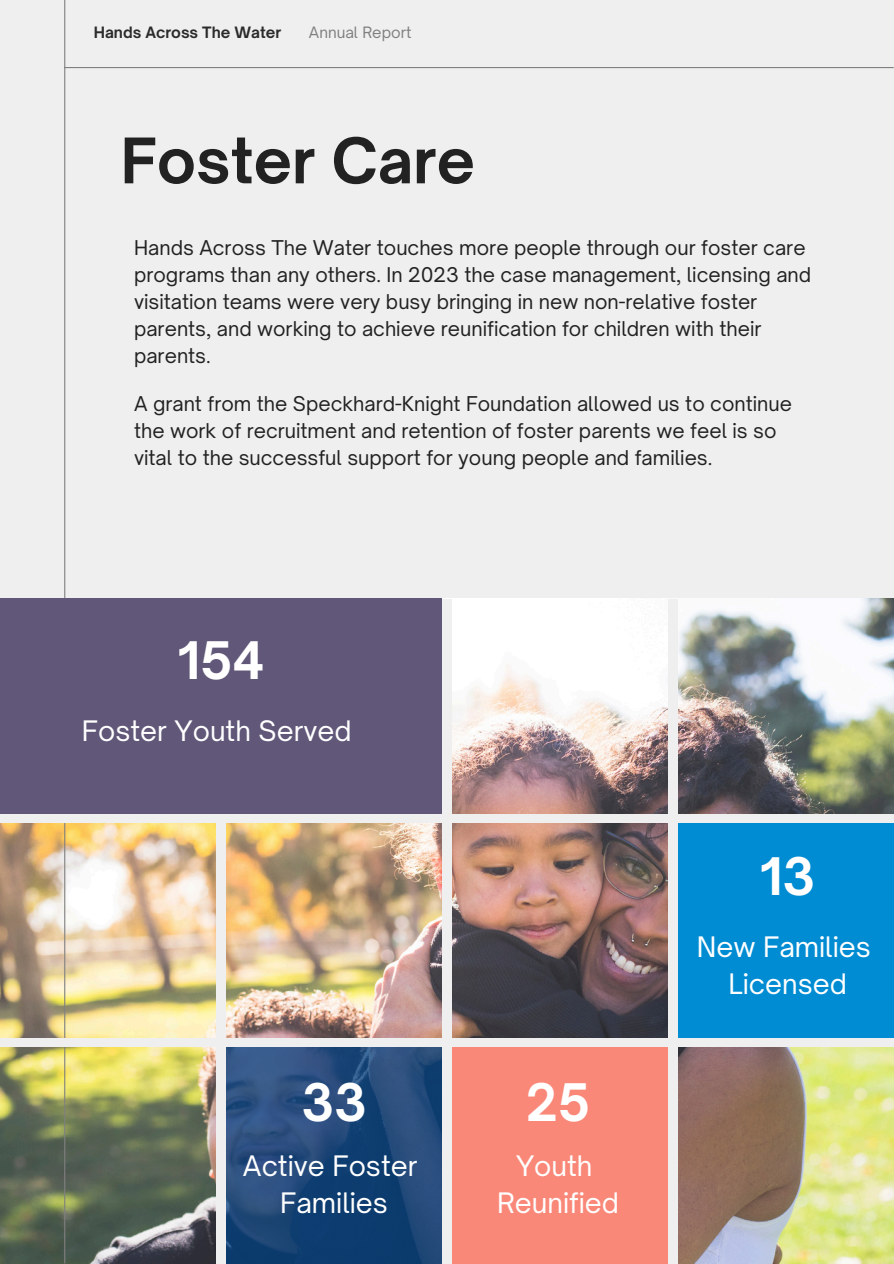
<style>
.page{position:relative;width:894px;height:1264px;background:#fff}
.page>*{position:absolute;margin:0;border:0;box-sizing:border-box;transform-origin:0 0}
.t1{font:700 60px "Open Sauce One";color:#222}
.t2{font:700 49.5px "Open Sauce One";color:#fff}
.t3{font:27px/37.2px "Open Sauce One";color:#fff;text-align:center}
.t4{font:19.5px/27px "Open Sauce One";color:#222}
.t5{font:700 15px "Open Sauce One";color:#2b2b2b}
.t6{font:15px "Open Sauce One";color:#808080}
</style>
<div class="page">
<div style="left:0;top:0;width:893px;height:1263px;background:#efefef"></div>
<img style="left:0;top:598px;width:893px;height:665px">
<hr style="left:64px;top:0;width:1px;height:1263px;background:#808080">
<hr style="left:64px;top:67px;width:829px;height:1px;background:#808080">
<div style="left:451px;top:1046px;width:216px;height:217px;background:#fa8879"></div>
<svg style="left:226px;top:1046px;width:216px;height:217px;background:#21497a"></svg>
<div style="left:676px;top:822px;width:217px;height:217px;background:#008cd3"></div>
<div style="left:0;top:598px;width:442px;height:216px;background:#605779"></div>
<div style="left:667px;top:598px;width:9px;height:665px;background:#efefef"></div>
<div style="left:442px;top:598px;width:9px;height:665px;background:#efefef"></div>
<div style="left:217px;top:814px;width:9px;height:449px;background:#efefef"></div>
<div style="left:0;top:813px;width:893px;height:9px;background:#efefef"></div>
<div style="left:0;top:1038px;width:893px;height:8px;background:#efefef"></div>
<p class="t5" style="left:94px;top:23px;width:189px">Hands Across The Water</p>
<h5 class="t6" style="left:309px;top:23px;width:104px">Annual Report</h5>
<p class="t1" style="left:121px;top:123px;width:356px">Foster Care</p>
<p class="t4" style="left:134px;top:234px;width:678px">Hands Across The Water touches more people through our foster care programs than any others. In 2023 the case management, licensing and visitation teams were very busy bringing in new non-relative foster parents, and working to achieve reunification for children with their parents.</p>
<p class="t4" style="left:134px;top:390px;width:659px">A grant from the Speckhard-Knight Foundation allowed us to continue the work of recruitment and retention of foster parents we feel is so vital to the successful support for young people and families.</p>
<h2 class="t2" style="left:178px;top:629px;width:88px">154</h2>
<p class="t3" style="left:82px;top:711px;width:271px">Foster Youth Served</p>
<h3 class="t2" style="left:301px;top:1071px;width:67px">33</h3>
<h3 class="t3" style="left:243px;top:1147px;width:176px">Active Foster<br>Families</h3>
<p class="t2" style="left:525px;top:1071px;width:66px">25</p>
<p class="t3" style="left:497px;top:1147px;width:123px">Youth<br>Reunified</p>
<h1 class="t2" style="left:759px;top:845px;width:57px">13</h1>
<p class="t3" style="left:696px;top:928px;width:176px">New Families<br>Licensed</p>
</div>
